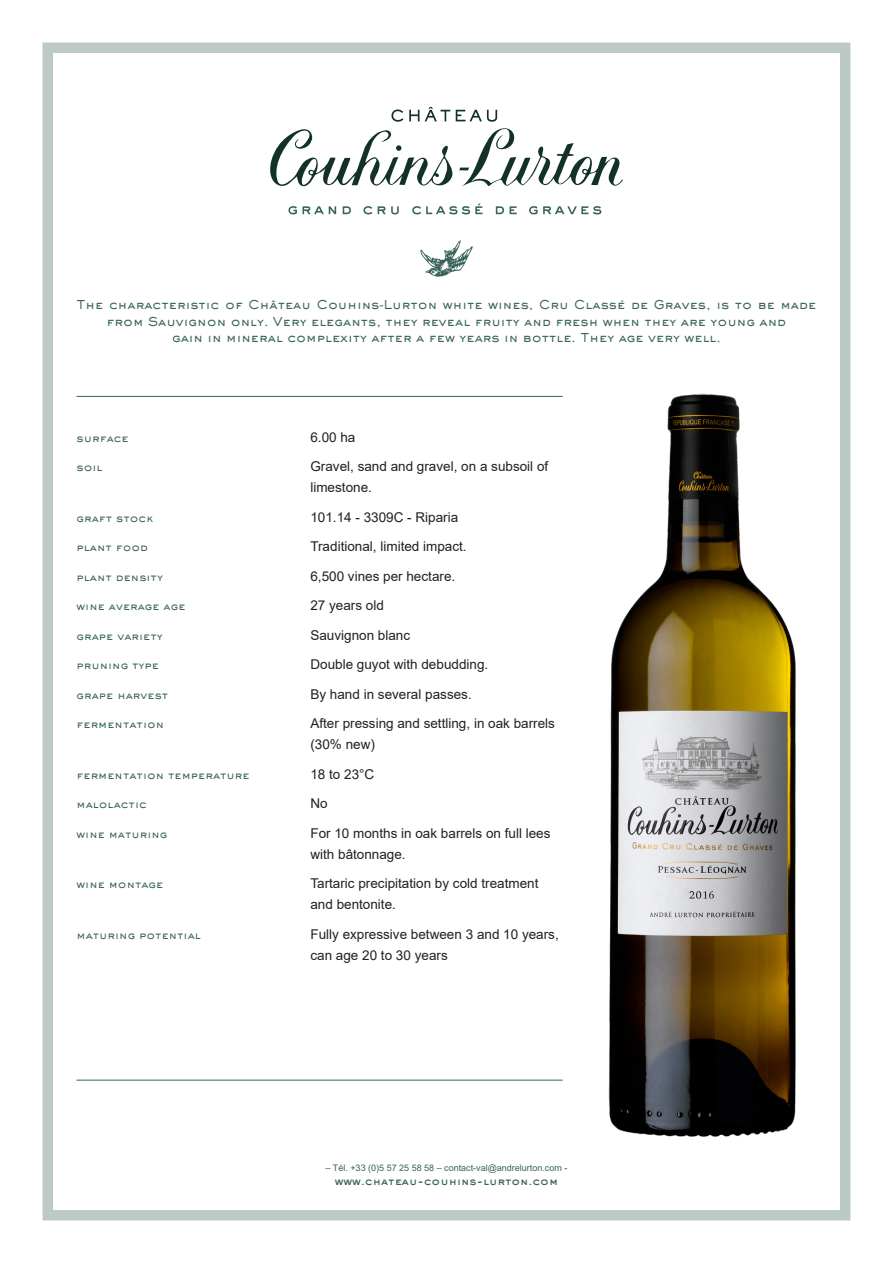
<style>
.page{position:relative;width:893px;height:1263px;background:#fff}
.page>*{position:absolute;margin:0;border:0;box-sizing:border-box;transform-origin:0 0}
.Texte_Courant{font:13.5px/21px "Arial";color:#231f20}
.Chapo{font:500 12px/16.5px "AT Sackers Gothic";color:#386359;text-align:center}
.Texte_Courant-2{font:500 10.5px "AT Sackers Gothic";color:#386359}
.Adresse_bas_de_page{font:10.5px "Sackers Heavy Gothic";color:#386359}
.Adresse_bas_de_page-2{font:9px "Arial";color:#386359}
</style>
<div class="page">
<div style="left:43px;top:43px;width:807px;height:1177px;border:10px solid #bccac7"></div>
<img style="left:608px;top:393px;width:188px;height:744px">
<img style="left:420px;top:241px;width:53px;height:36px">
<hr style="left:77px;top:396px;width:486px;height:1px;background:#386359">
<svg style="left:288px;top:206px;width:48px;height:8px"></svg>
<svg style="left:343px;top:206px;width:8px;height:8px"></svg>
<svg style="left:363px;top:206px;width:9px;height:8px"></svg>
<svg style="left:378px;top:206px;width:21px;height:8px"></svg>
<svg style="left:412px;top:204px;width:70px;height:10px"></svg>
<svg style="left:496px;top:206px;width:8px;height:8px"></svg>
<svg style="left:510px;top:206px;width:7px;height:8px"></svg>
<svg style="left:529px;top:206px;width:72px;height:8px"></svg>
<hr style="left:77px;top:1080px;width:486px;height:1px;background:#386359">
<svg style="left:270px;top:107px;width:353px;height:80px"></svg>
<p class="Chapo" style="left:77px;top:296px;width:741px">The characteristic of Château Couhins-Lurton white wines, Cru Classé de Graves, is to be made from Sauvignon only. Very elegants, they reveal fruity and fresh when they are young and</p>
<p class="Chapo" style="left:172px;top:329px;width:550px">gain in mineral complexity after a few years in bottle. They age very well.</p>
<p class="Texte_Courant-2" style="left:77px;top:431px;width:54px">surface</p>
<p class="Texte_Courant" style="left:310px;top:427px;width:47px">6.00 ha</p>
<p class="Texte_Courant-2" style="left:77px;top:460px;width:28px">soil</p>
<p class="Texte_Courant" style="left:310px;top:456px;width:239px">Gravel, sand and gravel, on a subsoil of limestone.</p>
<p class="Texte_Courant-2" style="left:77px;top:511px;width:78px">graft stock</p>
<p class="Texte_Courant" style="left:310px;top:507px;width:149px">101.14 - 3309C - Riparia</p>
<p class="Texte_Courant-2" style="left:77px;top:540px;width:73px">plant food</p>
<p class="Texte_Courant" style="left:310px;top:536px;width:158px">Traditional, limited impact.</p>
<p class="Texte_Courant-2" style="left:77px;top:570px;width:88px">plant density</p>
<p class="Texte_Courant" style="left:310px;top:566px;width:146px">6,500 vines per hectare.</p>
<p class="Texte_Courant-2" style="left:77px;top:599px;width:111px">wine average age</p>
<p class="Texte_Courant" style="left:310px;top:595px;width:75px">27 years old</p>
<p class="Texte_Courant-2" style="left:77px;top:629px;width:88px">grape variety</p>
<p class="Texte_Courant" style="left:310px;top:625px;width:101px">Sauvignon blanc</p>
<p class="Texte_Courant-2" style="left:77px;top:658px;width:84px">pruning type</p>
<p class="Texte_Courant" style="left:310px;top:654px;width:179px">Double guyot with debudding.</p>
<p class="Texte_Courant-2" style="left:77px;top:688px;width:93px">grape harvest</p>
<p class="Texte_Courant" style="left:310px;top:684px;width:163px">By hand in several passes.</p>
<p class="Texte_Courant-2" style="left:77px;top:717px;width:89px">fermentation</p>
<p class="Texte_Courant" style="left:310px;top:713px;width:246px">After pressing and settling, in oak barrels (30% new)</p>
<p class="Texte_Courant-2" style="left:77px;top:768px;width:175px">fermentation temperature</p>
<p class="Texte_Courant" style="left:310px;top:764px;width:65px">18 to 23°C</p>
<p class="Texte_Courant-2" style="left:77px;top:797px;width:72px">malolactic</p>
<p class="Texte_Courant" style="left:310px;top:793px;width:19px">No</p>
<p class="Texte_Courant-2" style="left:77px;top:827px;width:92px">wine maturing</p>
<p class="Texte_Courant" style="left:310px;top:823px;width:242px">For 10 months in oak barrels on full lees with bâtonnage.</p>
<p class="Texte_Courant-2" style="left:77px;top:877px;width:88px">wine montage</p>
<p class="Texte_Courant" style="left:310px;top:873px;width:230px">Tartaric precipitation by cold treatment and bentonite.</p>
<p class="Texte_Courant-2" style="left:77px;top:928px;width:126px">maturing potential</p>
<p class="Texte_Courant" style="left:310px;top:924px;width:250px">Fully expressive between 3 and 10 years, can age 20 to 30 years</p>
<p class="Adresse_bas_de_page-2" style="left:326px;top:1162px;width:243px">– Tél. +33 (0)5 57 25 58 58 – contact-val@andrelurton.com -</p>
<p class="Adresse_bas_de_page" style="left:335px;top:1173px;width:225px">www.chateau-couhins-lurton.com</p>
</div>
